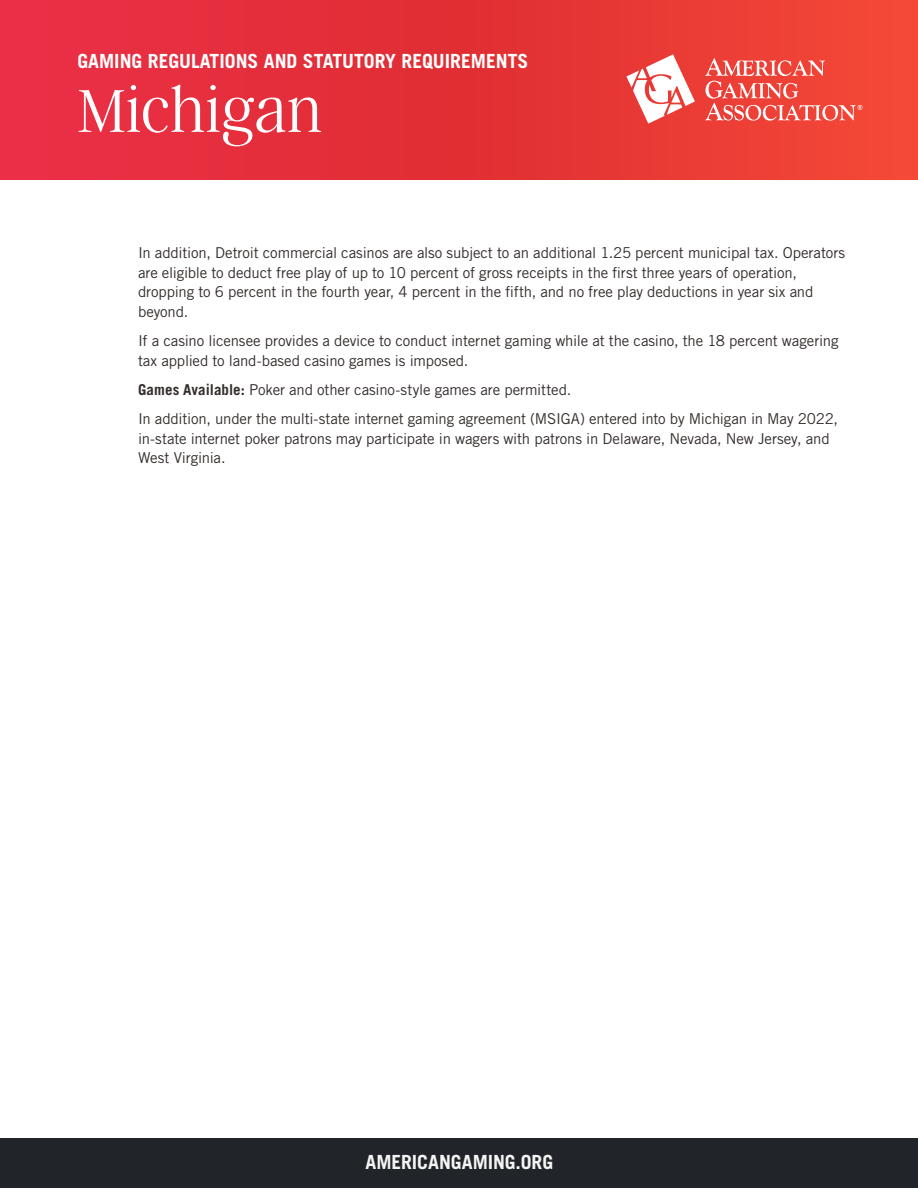
<style>
.page{position:relative;width:918px;height:1188px;background:#fff}
.page>*{position:absolute;margin:0;border:0;box-sizing:border-box;transform-origin:0 0}
.t1{font:100 67.5px "Argent CF";letter-spacing:.01em;color:#fff}
.t2{font:700 19.5px "Trade Gothic LT Std";color:#fff}
.t3{font:700 19.5px "Trade Gothic LT Std";color:#f4f4f4}
.t4{font:15px/19.5px "Trade Gothic LT Std";letter-spacing:-.01em;color:#332d2b}
.s1{font-weight:700}
</style>
<div class="page">
<div style="left:0;top:1138px;width:918px;height:50px;background:#212529"></div>
<div style="left:0;top:0;width:918px;height:179px;background:linear-gradient(to right,#e42841,#ed4231)"></div>
<svg style="left:626px;top:54px;width:69px;height:70px"></svg>
<svg style="left:705px;top:58px;width:158px;height:63px;background:#f16359"></svg>
<h2 class="t2" style="left:77px;top:50px;width:452px">GAMING REGULATIONS AND STATUTORY REQUIREMENTS</h2>
<h1 class="t1" style="left:77px;top:76px;width:246px">Michigan</h1>
<p class="t4" style="left:138px;top:243px;width:709px">In addition, Detroit commercial casinos are also subject to an additional 1.25 percent municipal tax. Operators are eligible to deduct free play of up to 10 percent of gross receipts in the first three years of operation, dropping to 6 percent in the fourth year, 4 percent in the fifth, and no free play deductions in year six and beyond.</p>
<p class="t4" style="left:138px;top:331px;width:702px">If a casino licensee provides a device to conduct internet gaming while at the casino, the 18 percent wagering tax applied to land-based casino games is imposed.</p>
<p class="t4" style="left:138px;top:375px;width:702px;line-height:29.2px"><span class="s1">Games Available:</span> Poker and other casino-style games are permitted.<br>In addition, under the multi-state internet gaming agreement (MSIGA) entered into by Michigan in May 2022,</p>
<p class="t4" style="left:138px;top:428px;width:693px">in-state internet poker patrons may participate in wagers with patrons in Delaware, Nevada, New Jersey, and<br>West Virginia.</p>
<h2 class="t3" style="left:365px;top:1150px;width:189px">AMERICANGAMING.ORG</h2>
</div>
